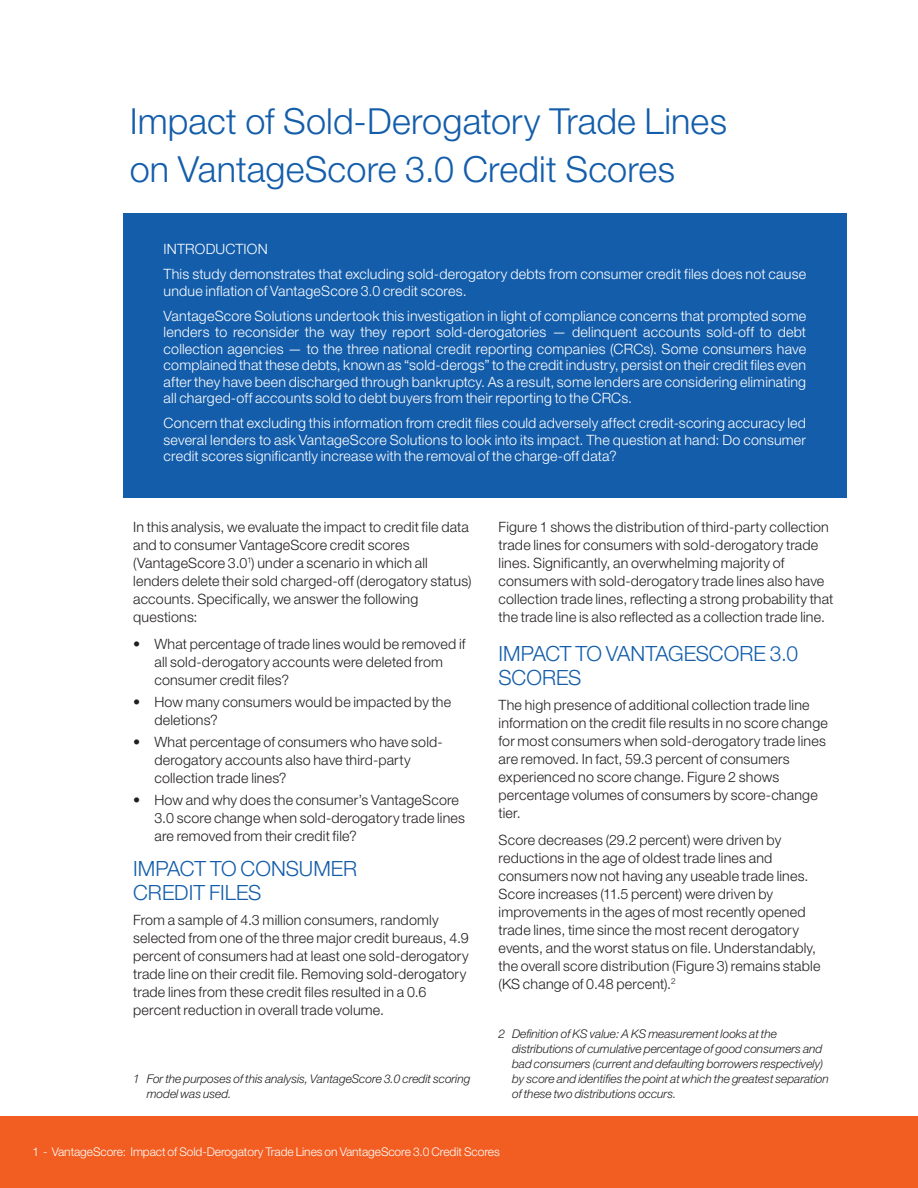
<style>
.page{position:relative;width:918px;height:1188px;background:#fff}
.page>*{position:absolute;margin:0;border:0;box-sizing:border-box;transform-origin:0 0}
.t1{font:300 36px/48px "Helvetica Neue LT Std";letter-spacing:.005em;color:#135dab}
.Level_1_heading{font:300 21px/24px "Helvetica Neue LT Std";color:#135dab}
.Body{font:300 14.25px/18px "Helvetica Neue LT Std";letter-spacing:.015em;color:#231f20}
.Intro_body{font:300 14.25px/16.5px "Helvetica Neue LT Std";letter-spacing:.01em;color:#fff;text-align:justify}
.Footnote{font:italic 300 12px/15px "Helvetica Neue LT Std";letter-spacing:-.005em;color:#231f20}
.Footer_lhs{font:300 12px "Helvetica Neue LT Std";letter-spacing:-.005em;color:#fff}
</style>
<div class="page">
<div style="left:0;top:1116px;width:918px;height:72px;background:#f25d21"></div>
<div style="left:123px;top:213px;width:724px;height:285px;background:#135dab"></div>
<p class="t1" style="left:130px;top:96px;width:599px">Impact of Sold-Derogatory Trade Lines on VantageScore 3.0 Credit Scores</p>
<p class="Intro_body" style="left:164px;top:240px;width:106px">INTRODUCTION</p>
<p class="Intro_body" style="left:164px;top:265px;width:644px">This study demonstrates that excluding sold-derogatory debts from consumer credit files does not cause undue inflation of VantageScore 3.0 credit scores.</p>
<p class="Intro_body" style="left:164px;top:307px;width:644px">VantageScore Solutions undertook this investigation in light of compliance concerns that prompted some lenders to reconsider the way they report sold-derogatories — delinquent accounts sold-off to debt collection agencies — to the three national credit reporting companies (CRCs). Some consumers have complained that these debts, known as “sold-derogs” to the credit industry, persist on their credit files even after they have been discharged through bankruptcy. As a result, some lenders are considering eliminating all charged-off accounts sold to debt buyers from their reporting to the CRCs.</p>
<p class="Intro_body" style="left:164px;top:414px;width:644px">Concern that excluding this information from credit files could adversely affect credit-scoring accuracy led several lenders to ask VantageScore Solutions to look into its impact. The question at hand: Do consumer credit scores significantly increase with the removal of the charge-off data?</p>
<p class="Body" style="left:133px;top:518px;width:340px">In this analysis, we evaluate the impact to credit file data and to consumer VantageScore credit scores (VantageScore 3.0<sup>1</sup>) under a scenario in which all lenders delete their sold charged-off (derogatory status) accounts. Specifically, we answer the following questions:</p>
<p class="Body" style="left:154px;top:634px;width:313px;text-indent:-21px">• What percentage of trade lines would be removed if all sold-derogatory accounts were deleted from consumer credit files?</p>
<p class="Body" style="left:154px;top:693px;width:298px;text-indent:-21px">• How many consumers would be impacted by the deletions?</p>
<p class="Body" style="left:154px;top:733px;width:290px;text-indent:-21px">• What percentage of consumers who have sold&shy;derogatory accounts also have third-party collection trade lines?</p>
<p class="Body" style="left:154px;top:791px;width:312px;text-indent:-21px">• How and why does the consumer’s VantageScore<br>3.0 score change when sold-derogatory trade lines are removed from their credit file?</p>
<p class="Level_1_heading" style="left:133px;top:857px;width:226px">IMPACT TO CONSUMER<br>CREDIT FILES</p>
<p class="Body" style="left:133px;top:911px;width:337px">From a sample of 4.3 million consumers, randomly selected from one of the three major credit bureaus, 4.9 percent of consumers had at least one sold-derogatory trade line on their credit file. Removing sold-derogatory trade lines from these credit files resulted in a 0.6 percent reduction in overall trade volume.</p>
<p class="Footnote" style="left:147px;top:1071px;width:325px;text-indent:-14px">1 For the purposes of this analysis, VantageScore 3.0 credit scoring model was used.</p>
<p class="Body" style="left:499px;top:518px;width:336px">Figure 1 shows the distribution of third-party collection trade lines for consumers with sold-derogatory trade lines. Significantly, an overwhelming majority of consumers with sold-derogatory trade lines also have collection trade lines, reflecting a strong probability that the trade line is also reflected as a collection trade line.</p>
<p class="Level_1_heading" style="left:499px;top:642px;width:301px">IMPACT TO VANTAGESCORE 3.0<br>SCORES</p>
<p class="Body" style="left:499px;top:696px;width:331px">The high presence of additional collection trade line information on the credit file results in no score change for most consumers when sold-derogatory trade lines are removed. In fact, 59.3 percent of consumers experienced no score change. Figure 2 shows percentage volumes of consumers by score-change tier.</p>
<p class="Body" style="left:499px;top:830px;width:323px">Score decreases (29.2 percent) were driven by reductions in the age of oldest trade lines and consumers now not having any useable trade lines.<br>Score increases (11.5 percent) were driven by improvements in the ages of most recently opened trade lines, time since the most recent derogatory events, and the worst status on file. Understandably, the overall score distribution (Figure 3) remains stable (KS change of 0.48 percent).<sup>2</sup></p>
<p class="Footnote" style="left:512px;top:1026px;width:318px;text-indent:-14px">2 Definition of KS value: A KS measurement looks at the distributions of cumulative percentage of good consumers and bad consumers (current and defaulting borrowers respectively) by score and identifies the point at which the greatest separation of these two distributions occurs.</p>
<p class="Footer_lhs" style="left:32px;top:1144px;width:469px">1 - VantageScore: Impact of Sold-Derogatory Trade Lines on VantageScore 3.0 Credit Scores</p>
</div>
